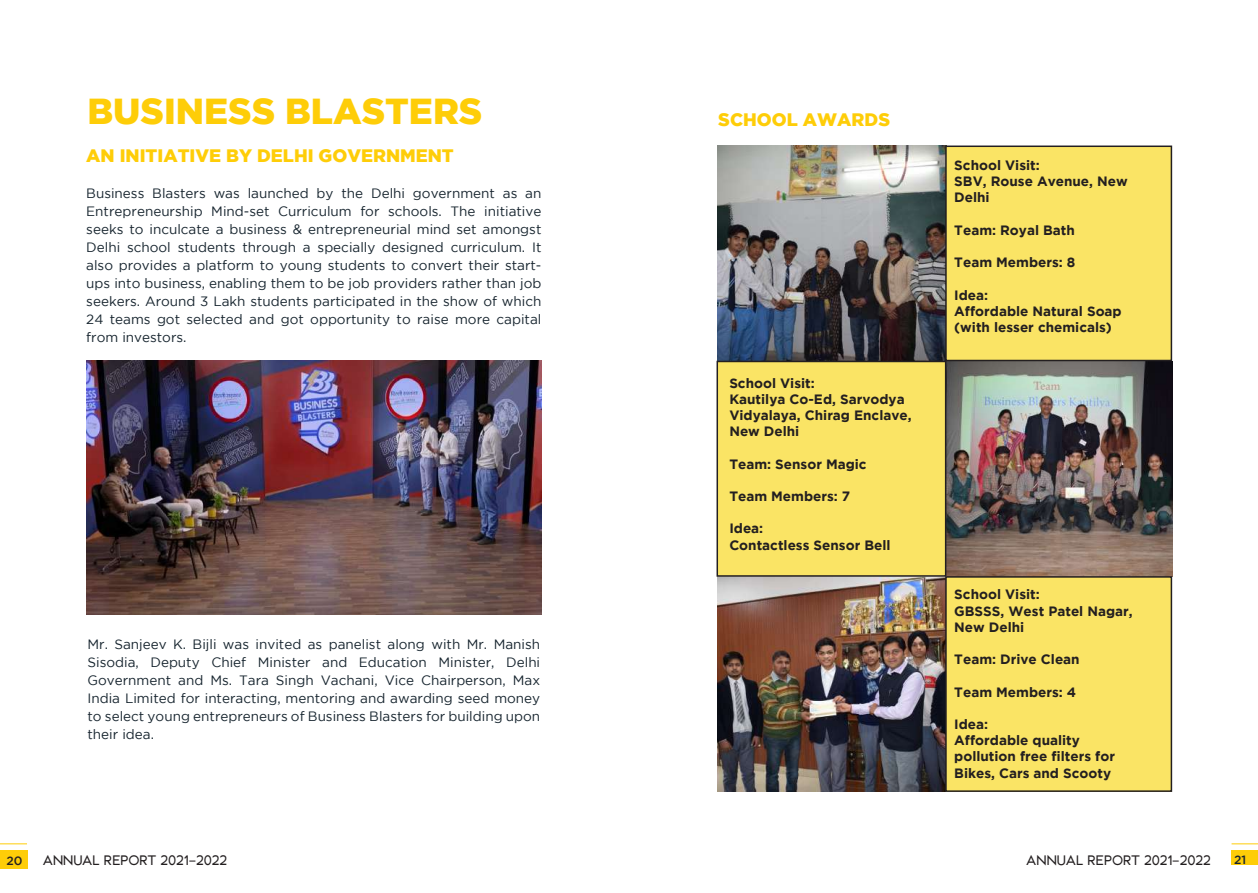
<style>
.page{position:relative;width:1258px;height:893px;background:#fff}
.page>*{position:absolute;margin:0;border:0;box-sizing:border-box;transform-origin:0 0}
.t1{font:900 36px "Gotham";color:#fecd08}
.t2{font:900 18px "Gotham";color:#fecd08}
.t3{font:13.5px/18px "Gotham";color:#16242e;text-align:justify}
.t4{font:700 13.5px/16.2px "Gotham";color:#231f20}
.t5{font:13.5px "Atami";letter-spacing:-.005em;color:#231f20}
.t6{font:500 12px "Gotham";color:#231f20}
.t7{font:500 12px "Gotham";color:#16242e}
</style>
<div class="page">
<div style="left:0;top:849px;width:27px;height:19px;background:#fecd08"></div>
<svg style="left:0;top:843px;width:27px;height:1px"></svg>
<div style="left:1231px;top:849px;width:26px;height:15px;background:#fecd08"></div>
<svg style="left:1231px;top:843px;width:26px;height:1px"></svg>
<img style="left:86px;top:360px;width:455px;height:254px">
<img style="left:717px;top:145px;width:228px;height:215px">
<img style="left:946px;top:361px;width:225px;height:215px">
<img style="left:717px;top:576px;width:228px;height:215px">
<div style="left:945px;top:146px;width:226px;height:214px;background:#fae465"></div>
<div style="left:945px;top:145px;width:226px;height:216px;border:2px solid #231f20"></div>
<div style="left:945px;top:576px;width:226px;height:214px;background:#fae465"></div>
<div style="left:945px;top:576px;width:226px;height:215px;border:2px solid #231f20"></div>
<div style="left:717px;top:361px;width:228px;height:214px;background:#fae465"></div>
<div style="left:716px;top:360px;width:230px;height:216px;border:2px solid #231f20"></div>
<h1 class="t1" style="left:87px;top:90px;width:396px">BUSINESS BLASTERS</h1>
<h2 class="t2" style="left:86px;top:145px;width:369px">AN INITIATIVE BY DELHI GOVERNMENT</h2>
<p class="t3" style="left:86px;top:184px;width:456px">Business Blasters was launched by the Delhi government as an Entrepreneurship Mind-set Curriculum for schools. The initiative seeks to inculcate a business &amp; entrepreneurial mind set amongst Delhi school students through a specially designed curriculum. It also provides a platform to young students to convert their start&shy;ups into business, enabling them to be job providers rather than job seekers. Around 3 Lakh students participated in the show of which 24 teams got selected and got opportunity to raise more capital from investors.</p>
<p class="t3" style="left:87px;top:634px;width:454px">Mr. Sanjeev K. Bijli was invited as panelist along with Mr. Manish Sisodia, Deputy Chief Minister and Education Minister, Delhi Government and Ms. Tara Singh Vachani, Vice Chairperson, Max India Limited for interacting, mentoring and awarding seed money to select young entrepreneurs of Business Blasters for building upon their idea.</p>
<h2 class="t2" style="left:718px;top:109px;width:173px">SCHOOL AWARDS</h2>
<p class="t4" style="left:729px;top:374px;width:184px">School Visit:<br>Kautilya Co-Ed, Sarvodya<br>Vidyalaya, Chirag Enclave,<br>New Delhi</p>
<p class="t4" style="left:729px;top:455px;width:139px">Team: Sensor Magic</p>
<p class="t4" style="left:729px;top:487px;width:122px">Team Members: 7</p>
<p class="t4" style="left:729px;top:520px;width:163px">Idea:<br>Contactless Sensor Bell</p>
<p class="t4" style="left:954px;top:156px;width:175px">School Visit:<br>SBV, Rouse Avenue, New<br>Delhi</p>
<p class="t4" style="left:954px;top:221px;width:122px">Team: Royal Bath</p>
<p class="t4" style="left:954px;top:254px;width:123px">Team Members: 8</p>
<p class="t4" style="left:954px;top:286px;width:169px">Idea:<br>Affordable Natural Soap (with lesser chemicals)</p>
<p class="t4" style="left:954px;top:585px;width:180px">School Visit:<br>GBSSS, West Patel Nagar,<br>New Delhi</p>
<p class="t4" style="left:954px;top:650px;width:127px">Team: Drive Clean</p>
<p class="t4" style="left:954px;top:683px;width:123px">Team Members: 4</p>
<p class="t4" style="left:954px;top:715px;width:162px">Idea:<br>Affordable quality pollution free filters for<br>Bikes, Cars and Scooty</p>
<p class="t6" style="left:6px;top:853px;width:18px">20</p>
<p class="t5" style="left:42px;top:851px;width:186px">ANNUAL REPORT 2021-2022</p>
<p class="t5" style="left:1025px;top:851px;width:186px">ANNUAL REPORT 2021-2022</p>
<p class="t7" style="left:1233px;top:852px;width:14px">21</p>
</div>
